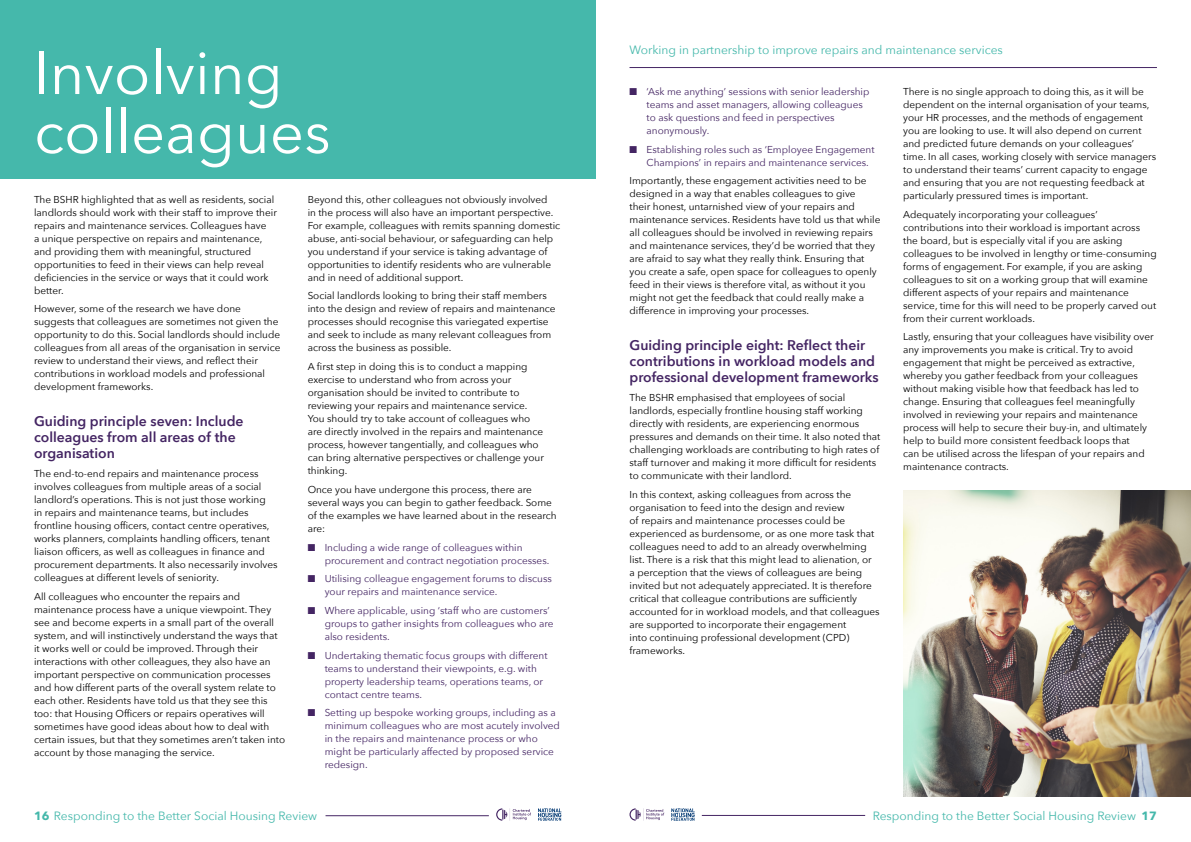
<style>
.page{position:relative;width:1191px;height:842px;background:#fff}
.page>*{position:absolute;margin:0;border:0;box-sizing:border-box;transform-origin:0 0}
.t1{font:60px/59px "Avenir Next";color:#fff}
.t2{font:600 14px/16px "Avenir Next";color:#442563}
.t3{font:12px "Avenir Next";color:#45b8ab}
.t4{font:700 12px "Avenir Next";color:#45b8ab}
.t5{font:10px/13px "Avenir Next";color:#000}
.t6{font:10px/13px "Avenir Next";color:#442563}
.s1{font-weight:700}
</style>
<div class="page">
<hr style="left:325px;top:815px;width:164px;height:1px;background:#442563">
<hr style="left:702px;top:815px;width:163px;height:1px;background:#442563">
<hr style="left:629px;top:67px;width:528px;height:1px;background:#442563">
<svg style="left:496px;top:808px;width:35px;height:13px"></svg>
<svg style="left:629px;top:808px;width:35px;height:13px"></svg>
<svg style="left:538px;top:808px;width:23px;height:13px"></svg>
<svg style="left:671px;top:808px;width:24px;height:13px"></svg>
<div style="left:0;top:0;width:595px;height:179px;background:#45b8ab"></div>
<img style="left:903px;top:490px;width:288px;height:307px">
<h1 class="t1" style="left:34px;top:41px;width:298px">Involving colleagues</h1>
<p class="t5" style="left:34px;top:192px;width:244px">The BSHR highlighted that as well as residents, social landlords should work with their staff to improve their repairs and maintenance services. Colleagues have<br>a unique perspective on repairs and maintenance, and providing them with meaningful, structured opportunities to feed in their views can help reveal deficiencies in the service or ways that it could work better.</p>
<p class="t5" style="left:34px;top:302px;width:248px">However, some of the research we have done suggests that colleagues are sometimes not given the opportunity to do this. Social landlords should include colleagues from all areas of the organisation in service review to understand their views, and reflect their contributions in workload models and professional development frameworks.</p>
<h2 class="t2" style="left:34px;top:413px;width:211px">Guiding principle seven: Include colleagues from all areas of the organisation</h2>
<p class="t5" style="left:34px;top:467px;width:245px">The end-to-end repairs and maintenance process involves colleagues from multiple areas of a social landlord’s operations. This is not just those working<br>in repairs and maintenance teams, but includes frontline housing officers, contact centre operatives, works planners, complaints handling officers, tenant liaison officers, as well as colleagues in finance and procurement departments. It also necessarily involves colleagues at different levels of seniority.</p>
<p class="t5" style="left:34px;top:589px;width:253px">All colleagues who encounter the repairs and maintenance process have a unique viewpoint. They see and become experts in a small part of the overall system, and will instinctively understand the ways that it works well or could be improved. Through their interactions with other colleagues, they also have an important perspective on communication processes and how different parts of the overall system relate to each other. Residents have told us that they see this too: that Housing Officers or repairs operatives will sometimes have good ideas about how to deal with certain issues, but that they sometimes aren’t taken into account by those managing the service.</p>
<p class="t5" style="left:308px;top:192px;width:254px">Beyond this, other colleagues not obviously involved<br>in the process will also have an important perspective.<br>For example, colleagues with remits spanning domestic abuse, anti-social behaviour, or safeguarding can help you understand if your service is taking advantage of opportunities to identify residents who are vulnerable and in need of additional support.</p>
<p class="t5" style="left:308px;top:289px;width:249px">Social landlords looking to bring their staff members into the design and review of repairs and maintenance processes should recognise this variegated expertise and seek to include as many relevant colleagues from across the business as possible.</p>
<p class="t5" style="left:308px;top:360px;width:238px">A first step in doing this is to conduct a mapping exercise to understand who from across your organisation should be invited to contribute to reviewing your repairs and maintenance service.<br>You should try to take account of colleagues who are directly involved in the repairs and maintenance process, however tangentially, and colleagues who can bring alternative perspectives or challenge your thinking.</p>
<p class="t5" style="left:308px;top:482px;width:250px">Once you have undergone this process, there are several ways you can begin to gather feedback. Some of the examples we have learned about in the research are:</p>
<p class="t6" style="left:325px;top:540px;width:226px;text-indent:-17px">■ Including a wide range of colleagues within procurement and contract negotiation processes.</p>
<p class="t6" style="left:325px;top:572px;width:229px;text-indent:-17px">■ Utilising colleague engagement forums to discuss your repairs and maintenance service.</p>
<p class="t6" style="left:325px;top:603px;width:230px;text-indent:-17px">■ Where applicable, using ‘staff who are customers’ groups to gather insights from colleagues who are also residents.</p>
<p class="t6" style="left:325px;top:648px;width:224px;text-indent:-17px">■ Undertaking thematic focus groups with different teams to understand their viewpoints, e.g. with property leadership teams, operations teams, or contact centre teams.</p>
<p class="t6" style="left:325px;top:706px;width:237px;text-indent:-17px">■ Setting up bespoke working groups, including as a minimum colleagues who are most acutely involved in the repairs and maintenance process or who might be particularly affected by proposed service redesign.</p>
<p class="t3" style="left:629px;top:40px;width:375px">Working in partnership to improve repairs and maintenance services</p>
<p class="t6" style="left:646px;top:85px;width:224px;text-indent:-17px">■ ‘Ask me anything’ sessions with senior leadership teams and asset managers, allowing colleagues to ask questions and feed in perspectives anonymously.</p>
<p class="t6" style="left:646px;top:142px;width:229px;text-indent:-17px">■ Establishing roles such as ‘Employee Engagement<br>Champions’ in repairs and maintenance services.</p>
<p class="t5" style="left:629px;top:174px;width:252px">Importantly, these engagement activities need to be designed in a way that enables colleagues to give<br>their honest, untarnished view of your repairs and maintenance services. Residents have told us that while all colleagues should be involved in reviewing repairs and maintenance services, they’d be worried that they are afraid to say what they really think. Ensuring that you create a safe, open space for colleagues to openly feed in their views is therefore vital, as without it you might not get the feedback that could really make a difference in improving your processes.</p>
<h2 class="t2" style="left:629px;top:337px;width:251px">Guiding principle eight: Reflect their contributions in workload models and professional development frameworks</h2>
<p class="t5" style="left:629px;top:390px;width:252px">The BSHR emphasised that employees of social landlords, especially frontline housing staff working directly with residents, are experiencing enormous pressures and demands on their time. It also noted that challenging workloads are contributing to high rates of staff turnover and making it more difficult for residents to communicate with their landlord.</p>
<p class="t5" style="left:629px;top:487px;width:252px">In this context, asking colleagues from across the organisation to feed into the design and review<br>of repairs and maintenance processes could be experienced as burdensome, or as one more task that colleagues need to add to an already overwhelming list. There is a risk that this might lead to alienation, or<br>a perception that the views of colleagues are being invited but not adequately appreciated. It is therefore critical that colleague contributions are sufficiently accounted for in workload models, and that colleagues are supported to incorporate their engagement<br>into continuing professional development (CPD) frameworks.</p>
<p class="t5" style="left:903px;top:85px;width:254px">There is no single approach to doing this, as it will be dependent on the internal organisation of your teams, your HR processes, and the methods of engagement you are looking to use. It will also depend on current and predicted future demands on your colleagues’ time. In all cases, working closely with service managers to understand their teams’ current capacity to engage and ensuring that you are not requesting feedback at particularly pressured times is important.</p>
<p class="t5" style="left:903px;top:207px;width:255px">Adequately incorporating your colleagues’ contributions into their workload is important across the board, but is especially vital if you are asking colleagues to be involved in lengthy or time-consuming forms of engagement. For example, if you are asking colleagues to sit on a working group that will examine different aspects of your repairs and maintenance service, time for this will need to be properly carved out from their current workloads.</p>
<p class="t5" style="left:903px;top:330px;width:252px">Lastly, ensuring that your colleagues have visibility over any improvements you make is critical. Try to avoid engagement that might be perceived as extractive, whereby you gather feedback from your colleagues without making visible how that feedback has led to change. Ensuring that colleagues feel meaningfully involved in reviewing your repairs and maintenance process will help to secure their buy-in, and ultimately help to build more consistent feedback loops that<br>can be utilised across the lifespan of your repairs and maintenance contracts.</p>
<p class="t3" style="left:34px;top:806px;width:285px"><span class="s1">16</span> Responding to the Better Social Housing Review</p>
<p class="t4" style="left:1141px;top:805px;width:17px">17</p>
<p class="t3" style="left:872px;top:806px;width:265px">Responding to the Better Social Housing Review</p>
</div>
